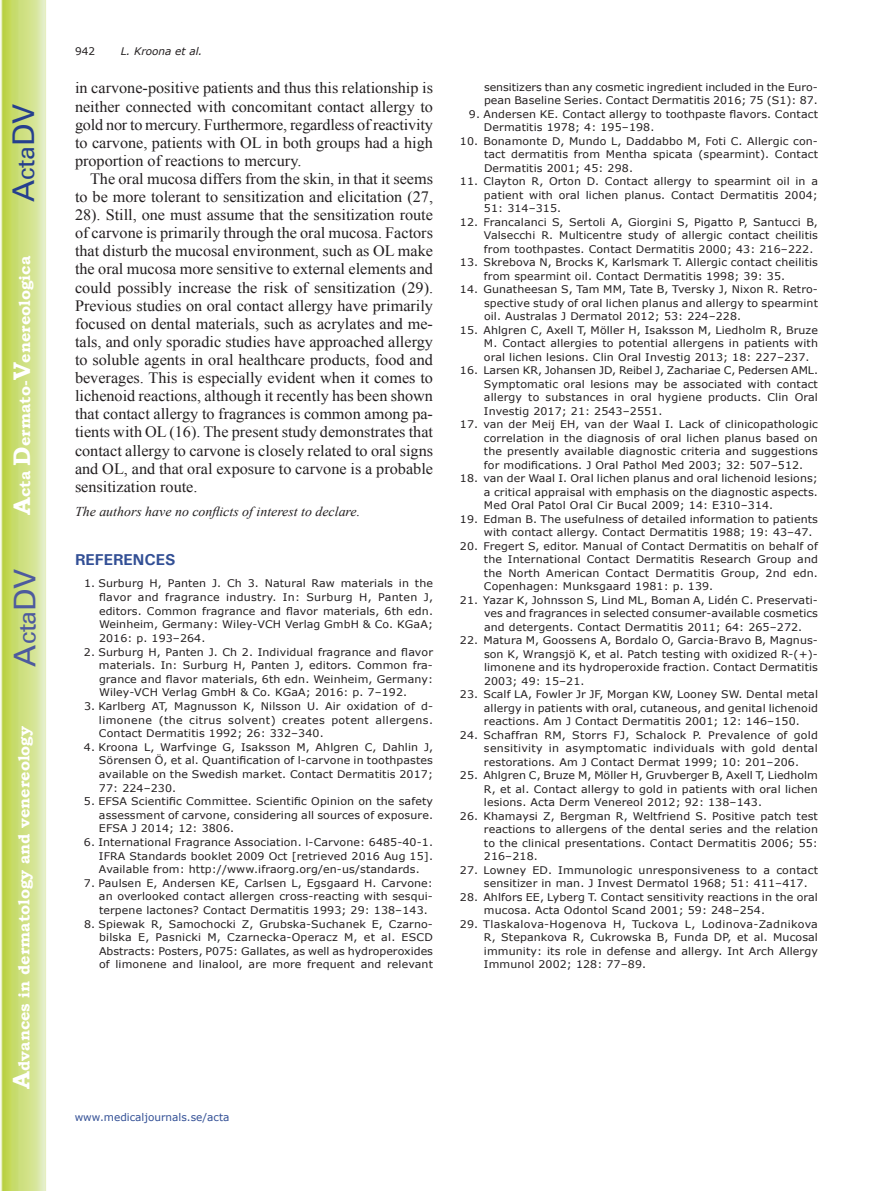
<style>
.page{position:relative;width:893px;height:1191px;background:#fff}
.page>*{position:absolute;margin:0;border:0;box-sizing:border-box;transform-origin:0 0}
.t1{font:30px "Univers";color:#4d5a9e}
.t2{font:30px "Univers";color:#253f8e}
.t3{font:15.75px/18.1px "Times New Roman";color:#231f20;text-align:justify}
.t4{font:700 15.75px "Bookman Old Style";color:#fff}
.t5{font:700 15.75px "Univers";color:#324f95}
.t6{font:italic 13.5px "Times New Roman";color:#231f20}
.t7{font:10.5px/13.5px "Verdana";letter-spacing:.01em;color:#231f20;text-align:justify;scale:1.05 1}
.t8{font:10.5px "Verdana";color:#324f95}
.t9{font:italic 10.5px "Verdana";color:#231f20}
.t10{font:10.5px "Verdana";letter-spacing:.01em;color:#231f20}
.s1{font-size:24px}
</style>
<div class="page">
<svg style="left:1px;top:0;width:45px;height:1191px;background:#cfe084"></svg>
<h1 class="t2" style="left:6px;top:202px;width:100px;rotate:-90deg">A<span class="s1">cta</span>DV</h1>
<h2 class="t4" style="left:15px;top:515px;width:260px;rotate:-90deg"><span class="s1">A</span>cta <span class="s1">D</span>ermato-<span class="s1">V</span>enereologica</h2>
<h1 class="t1" style="left:7px;top:666px;width:100px;rotate:-90deg">A<span class="s1">cta</span>DV</h1>
<h2 class="t4" style="left:15px;top:1088px;width:364px;rotate:-90deg"><span class="s1">A</span>dvances in dermatology and venereology</h2>
<p class="t10" style="left:75px;top:44px;width:22px">942</p>
<p class="t9" style="left:121px;top:44px;width:83px">L. Kroona et al.</p>
<p class="t3" style="left:75px;top:79px;width:360px">in carvone-positive patients and thus this relationship is neither connected with concomitant contact allergy to gold nor to mercury. Furthermore, regardless of reactivity to carvone, patients with OL in both groups had a high proportion of reactions to mercury.</p>
<p class="t3" style="left:75px;top:169px;width:360px;text-indent:15px">The oral mucosa differs from the skin, in that it seems to be more tolerant to sensitization and elicitation (27, 28). Still, one must assume that the sensitization route of carvone is primarily through the oral mucosa. Factors that disturb the mucosal environment, such as OL make the oral mucosa more sensitive to external elements and could possibly increase the risk of sensitization (29).<br>Previous studies on oral contact allergy have primarily focused on dental materials, such as acrylates and me&shy;tals, and only sporadic studies have approached allergy to soluble agents in oral healthcare products, food and beverages. This is especially evident when it comes to lichenoid reactions, although it recently has been shown that contact allergy to fragrances is common among pa&shy;tients with OL (16). The present study demonstrates that contact allergy to carvone is closely related to oral signs and OL, and that oral exposure to carvone is a probable sensitization route.</p>
<p class="t6" style="left:75px;top:502px;width:287px">The authors have no conflicts of interest to declare.</p>
<h2 class="t5" style="left:75px;top:549px;width:102px">REFERENCES</h2>
<p class="t7" style="left:99px;top:576px;width:320px;text-indent:-15px">1. Surburg H, Panten J. Ch 3. Natural Raw materials in the flavor and fragrance industry. In: Surburg H, Panten J, editors. Common fragrance and flavor materials, 6th edn.<br>Weinheim, Germany: Wiley-VCH Verlag GmbH &amp; Co. KGaA; 2016: p. 193–264.</p>
<p class="t7" style="left:99px;top:644px;width:320px;text-indent:-15px">2. Surburg H, Panten J. Ch 2. Individual fragrance and flavor materials. In: Surburg H, Panten J, editors. Common fra&shy;grance and flavor materials, 6th edn. Weinheim, Germany:<br>Wiley-VCH Verlag GmbH &amp; Co. KGaA; 2016: p. 7–192.</p>
<p class="t7" style="left:99px;top:699px;width:320px;text-indent:-15px">3. Karlberg AT, Magnusson K, Nilsson U. Air oxidation of d&shy;limonene (the citrus solvent) creates potent allergens.<br>Contact Dermatitis 1992; 26: 332–340.</p>
<p class="t7" style="left:99px;top:739px;width:320px;text-indent:-15px">4. Kroona L, Warfvinge G, Isaksson M, Ahlgren C, Dahlin J, Sörensen Ö, et al. Quantification of l-carvone in toothpastes available on the Swedish market. Contact Dermatitis 2017; 77: 224–230.</p>
<p class="t7" style="left:99px;top:794px;width:320px;text-indent:-15px">5. EFSA Scientific Committee. Scientific Opinion on the safety assessment of carvone, considering all sources of exposure.<br>EFSA J 2014; 12: 3806.</p>
<p class="t7" style="left:99px;top:835px;width:320px;text-indent:-15px">6. International Fragrance Association. l-Carvone: 6485-40-1.<br>IFRA Standards booklet 2009 Oct [retrieved 2016 Aug 15].<br>Available from: http://www.ifraorg.org/en-us/standards.</p>
<p class="t7" style="left:99px;top:875px;width:320px;text-indent:-15px">7. Paulsen E, Andersen KE, Carlsen L, Egsgaard H. Carvone: an overlooked contact allergen cross-reacting with sesqui&shy;terpene lactones? Contact Dermatitis 1993; 29: 138–143.</p>
<p class="t7" style="left:99px;top:916px;width:320px;text-indent:-15px">8. Spiewak R, Samochocki Z, Grubska-Suchanek E, Czarno&shy;bilska E, Pasnicki M, Czarnecka-Operacz M, et al. ESCD Abstracts: Posters, P075: Gallates, as well as hydroperoxides of limonene and linalool, are more frequent and relevant</p>
<p class="t7" style="left:484px;top:80px;width:320px">sensitizers than any cosmetic ingredient included in the Euro&shy;pean Baseline Series. Contact Dermatitis 2016; 75 (S1): 87.</p>
<p class="t7" style="left:484px;top:107px;width:320px;text-indent:-15px">9. Andersen KE. Contact allergy to toothpaste flavors. Contact<br>Dermatitis 1978; 4: 195–198.</p>
<p class="t7" style="left:484px;top:134px;width:320px;text-indent:-24px">10. Bonamonte D, Mundo L, Daddabbo M, Foti C. Allergic con&shy;tact dermatitis from Mentha spicata (spearmint). Contact Dermatitis 2001; 45: 298.</p>
<p class="t7" style="left:484px;top:174px;width:320px;text-indent:-24px">11. Clayton R, Orton D. Contact allergy to spearmint oil in a patient with oral lichen planus. Contact Dermatitis 2004; 51: 314–315.</p>
<p class="t7" style="left:484px;top:215px;width:320px;text-indent:-24px">12. Francalanci S, Sertoli A, Giorgini S, Pigatto P, Santucci B, Valsecchi R. Multicentre study of allergic contact cheilitis from toothpastes. Contact Dermatitis 2000; 43: 216–222.</p>
<p class="t7" style="left:484px;top:255px;width:320px;text-indent:-24px">13. Skrebova N, Brocks K, Karlsmark T. Allergic contact cheilitis from spearmint oil. Contact Dermatitis 1998; 39: 35.</p>
<p class="t7" style="left:484px;top:282px;width:320px;text-indent:-24px">14. Gunatheesan S, Tam MM, Tate B, Tversky J, Nixon R. Retro&shy;spective study of oral lichen planus and allergy to spearmint oil. Australas J Dermatol 2012; 53: 224–228.</p>
<p class="t7" style="left:484px;top:323px;width:320px;text-indent:-24px">15. Ahlgren C, Axell T, Möller H, Isaksson M, Liedholm R, Bruze M. Contact allergies to potential allergens in patients with oral lichen lesions. Clin Oral Investig 2013; 18: 227–237.</p>
<p class="t7" style="left:484px;top:363px;width:320px;text-indent:-24px">16. Larsen KR, Johansen JD, Reibel J, Zachariae C, Pedersen AML.<br>Symptomatic oral lesions may be associated with contact allergy to substances in oral hygiene products. Clin Oral Investig 2017; 21: 2543–2551.</p>
<p class="t7" style="left:484px;top:417px;width:320px;text-indent:-24px">17. van der Meij EH, van der Waal I. Lack of clinicopathologic correlation in the diagnosis of oral lichen planus based on the presently available diagnostic criteria and suggestions for modifications. J Oral Pathol Med 2003; 32: 507–512.</p>
<p class="t7" style="left:484px;top:471px;width:320px;text-indent:-24px">18. van der Waal I. Oral lichen planus and oral lichenoid lesions; a critical appraisal with emphasis on the diagnostic aspects.<br>Med Oral Patol Oral Cir Bucal 2009; 14: E310–314.</p>
<p class="t7" style="left:484px;top:512px;width:320px;text-indent:-24px">19. Edman B. The usefulness of detailed information to patients with contact allergy. Contact Dermatitis 1988; 19: 43–47.</p>
<p class="t7" style="left:484px;top:539px;width:320px;text-indent:-24px">20. Fregert S, editor. Manual of Contact Dermatitis on behalf of the International Contact Dermatitis Research Group and the North American Contact Dermatitis Group, 2nd edn.<br>Copenhagen: Munksgaard 1981: p. 139.</p>
<p class="t7" style="left:484px;top:593px;width:320px;text-indent:-24px">21. Yazar K, Johnsson S, Lind ML, Boman A, Lidén C. Preservati&shy;ves and fragrances in selected consumer-available cosmetics and detergents. Contact Dermatitis 2011; 64: 265–272.</p>
<p class="t7" style="left:484px;top:633px;width:320px;text-indent:-24px">22. Matura M, Goossens A, Bordalo O, Garcia-Bravo B, Magnus&shy;son K, Wrangsjö K, et al. Patch testing with oxidized R-(+)- limonene and its hydroperoxide fraction. Contact Dermatitis 2003; 49: 15–21.</p>
<p class="t7" style="left:484px;top:687px;width:320px;text-indent:-24px">23. Scalf LA, Fowler Jr JF, Morgan KW, Looney SW. Dental metal allergy in patients with oral, cutaneous, and genital lichenoid reactions. Am J Contact Dermatitis 2001; 12: 146–150.</p>
<p class="t7" style="left:484px;top:728px;width:320px;text-indent:-24px">24. Schaffran RM, Storrs FJ, Schalock P. Prevalence of gold sensitivity in asymptomatic individuals with gold dental restorations. Am J Contact Dermat 1999; 10: 201–206.</p>
<p class="t7" style="left:484px;top:768px;width:320px;text-indent:-24px">25. Ahlgren C, Bruze M, Möller H, Gruvberger B, Axell T, Liedholm R, et al. Contact allergy to gold in patients with oral lichen lesions. Acta Derm Venereol 2012; 92: 138–143.</p>
<p class="t7" style="left:484px;top:809px;width:320px;text-indent:-24px">26. Khamaysi Z, Bergman R, Weltfriend S. Positive patch test reactions to allergens of the dental series and the relation to the clinical presentations. Contact Dermatitis 2006; 55:<br>216–218.</p>
<p class="t7" style="left:484px;top:863px;width:320px;text-indent:-24px">27. Lowney ED. Immunologic unresponsiveness to a contact sensitizer in man. J Invest Dermatol 1968; 51: 411–417.</p>
<p class="t7" style="left:484px;top:890px;width:320px;text-indent:-24px">28. Ahlfors EE, Lyberg T. Contact sensitivity reactions in the oral mucosa. Acta Odontol Scand 2001; 59: 248–254.</p>
<p class="t7" style="left:484px;top:917px;width:320px;text-indent:-24px">29. Tlaskalova-Hogenova H, Tuckova L, Lodinova-Zadnikova R, Stepankova R, Cukrowska B, Funda DP, et al. Mucosal immunity: its role in defense and allergy. Int Arch Allergy Immunol 2002; 128: 77–89.</p>
<p class="t8" style="left:75px;top:1110px;width:156px">www.medicaljournals.se/acta</p>
</div>
